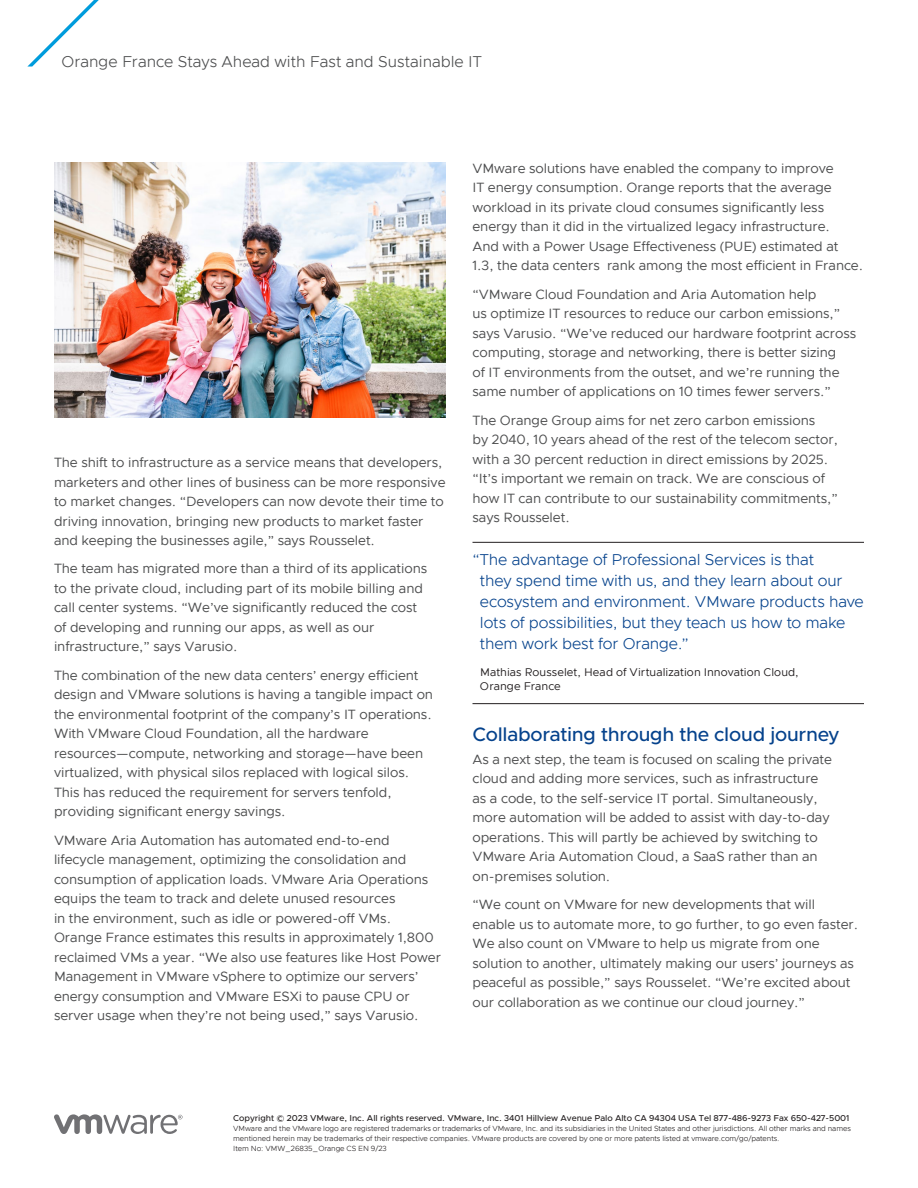
<style>
.page{position:relative;width:918px;height:1188px;background:#fff}
.page>*{position:absolute;margin:0;border:0;box-sizing:border-box;transform-origin:0 0}
._2a__SUBHEAD_1{font:500 19.5px "Metropolis";letter-spacing:-.01em;color:#05428c}
._3c__BODY_QUOTE_INDIGO{font:300 15.75px/21px "Metropolis";letter-spacing:-.01em;color:#05428c}
.FOLIO_HEADLINE{font:300 15.75px "Metropolis";color:#4b4c4d}
._3a__BODY_TEXT{font:13.5px/19.5px "Metropolis";letter-spacing:-.005em;color:#4b4c4d}
._3c__BODY_QUOTE_ATTRIBUTE{font:11.25px/13.5px "Metropolis";letter-spacing:.005em;color:#231f20}
.BOILERPLATE_HEADER{font:500 8.7px "Metropolis";letter-spacing:-.005em;color:#231f20}
.BOILERPLATE_BODY{font:300 7.5px/9.8px "Metropolis";letter-spacing:-.01em;color:#231f20}
</style>
<div class="page">
<svg style="left:27px;top:0;width:72px;height:67px"></svg>
<svg style="left:54px;top:1114px;width:129px;height:20px"></svg>
<hr style="left:472px;top:542px;width:392px;height:1px;background:#231f20">
<hr style="left:472px;top:703px;width:392px;height:1px;background:#231f20">
<img style="left:54px;top:162px;width:391px;height:255px">
<p class="FOLIO_HEADLINE" style="left:62px;top:51px;width:422px">Orange France Stays Ahead with Fast and Sustainable IT</p>
<p class="_3a__BODY_TEXT" style="left:54px;top:453px;width:393px">The shift to infrastructure as a service means that developers, marketers and other lines of business can be more responsive to market changes. “Developers can now devote their time to driving innovation, bringing new products to market faster and keeping the businesses agile,” says Rousselet.</p>
<p class="_3a__BODY_TEXT" style="left:54px;top:559px;width:375px">The team has migrated more than a third of its applications to the private cloud, including part of its mobile billing and call center systems. “We’ve significantly reduced the cost of developing and running our apps, as well as our infrastructure,” says Varusio.</p>
<p class="_3a__BODY_TEXT" style="left:54px;top:665px;width:381px">The combination of the new data centers’ energy efficient design and VMware solutions is having a tangible impact on the environmental footprint of the company’s IT operations.<br>With VMware Cloud Foundation, all the hardware resources—compute, networking and storage—have been virtualized, with physical silos replaced with logical silos.<br>This has reduced the requirement for servers tenfold, providing significant energy savings.</p>
<p class="_3a__BODY_TEXT" style="left:54px;top:830px;width:389px">VMware Aria Automation has automated end-to-end lifecycle management, optimizing the consolidation and consumption of application loads. VMware Aria Operations equips the team to track and delete unused resources<br>in the environment, such as idle or powered-off VMs.<br>Orange France estimates this results in approximately 1,800 reclaimed VMs a year. “We also use features like Host Power Management in VMware vSphere to optimize our servers’ energy consumption and VMware ESXi to pause CPU or server usage when they’re not being used,” says Varusio.</p>
<p class="_3a__BODY_TEXT" style="left:472px;top:158px;width:392px">VMware solutions have enabled the company to improve<br>IT energy consumption. Orange reports that the average workload in its private cloud consumes significantly less energy than it did in the virtualized legacy infrastructure.<br>And with a Power Usage Effectiveness (PUE) estimated at<br>1.3, the data centers rank among the most efficient in France.</p>
<p class="_3a__BODY_TEXT" style="left:472px;top:284px;width:385px">“VMware Cloud Foundation and Aria Automation help<br>us optimize IT resources to reduce our carbon emissions,” says Varusio. “We’ve reduced our hardware footprint across computing, storage and networking, there is better sizing<br>of IT environments from the outset, and we’re running the same number of applications on 10 times fewer servers.”</p>
<p class="_3a__BODY_TEXT" style="left:472px;top:410px;width:367px">The Orange Group aims for net zero carbon emissions<br>by 2040, 10 years ahead of the rest of the telecom sector, with a 30 percent reduction in direct emissions by 2025. “It’s important we remain on track. We are conscious of how IT can contribute to our sustainability commitments,” says Rousselet.</p>
<p class="_3c__BODY_QUOTE_INDIGO" style="left:480px;top:550px;width:385px;text-indent:-7px">“The advantage of Professional Services is that<br>they spend time with us, and they learn about our ecosystem and environment. VMware products have lots of possibilities, but they teach us how to make them work best for Orange.”</p>
<p class="_3c__BODY_QUOTE_ATTRIBUTE" style="left:480px;top:666px;width:320px">Mathias Rousselet, Head of Virtualization Innovation Cloud,<br>Orange France</p>
<h2 class="_2a__SUBHEAD_1" style="left:472px;top:722px;width:368px">Collaborating through the cloud journey</h2>
<p class="_3a__BODY_TEXT" style="left:472px;top:749px;width:361px">As a next step, the team is focused on scaling the private cloud and adding more services, such as infrastructure as a code, to the self-service IT portal. Simultaneously, more automation will be added to assist with day-to-day operations. This will partly be achieved by switching to VMware Aria Automation Cloud, a SaaS rather than an on-premises solution.</p>
<p class="_3a__BODY_TEXT" style="left:472px;top:895px;width:387px">“We count on VMware for new developments that will enable us to automate more, to go further, to go even faster.<br>We also count on VMware to help us migrate from one solution to another, ultimately making our users’ journeys as peaceful as possible,” says Rousselet. “We’re excited about our collaboration as we continue our cloud journey.”</p>
<p class="BOILERPLATE_HEADER" style="left:233px;top:1113px;width:618px">Copyright © 2023 VMware, Inc. All rights reserved. VMware, Inc. 3401 Hillview Avenue Palo Alto CA 94304 USA Tel 877-486-9273 Fax 650-427-5001</p>
<p class="BOILERPLATE_BODY" style="left:233px;top:1124px;width:619px">VMware and the VMware logo are registered trademarks or trademarks of VMware, Inc. and its subsidiaries in the United States and other jurisdictions. All other marks and names mentioned herein may be trademarks of their respective companies. VMware products are covered by one or more patents listed at vmware.com/go/patents.</p>
<p class="BOILERPLATE_BODY" style="left:233px;top:1143px;width:155px">Item No: VMW_26835_Orange CS EN 9/23</p>
</div>
